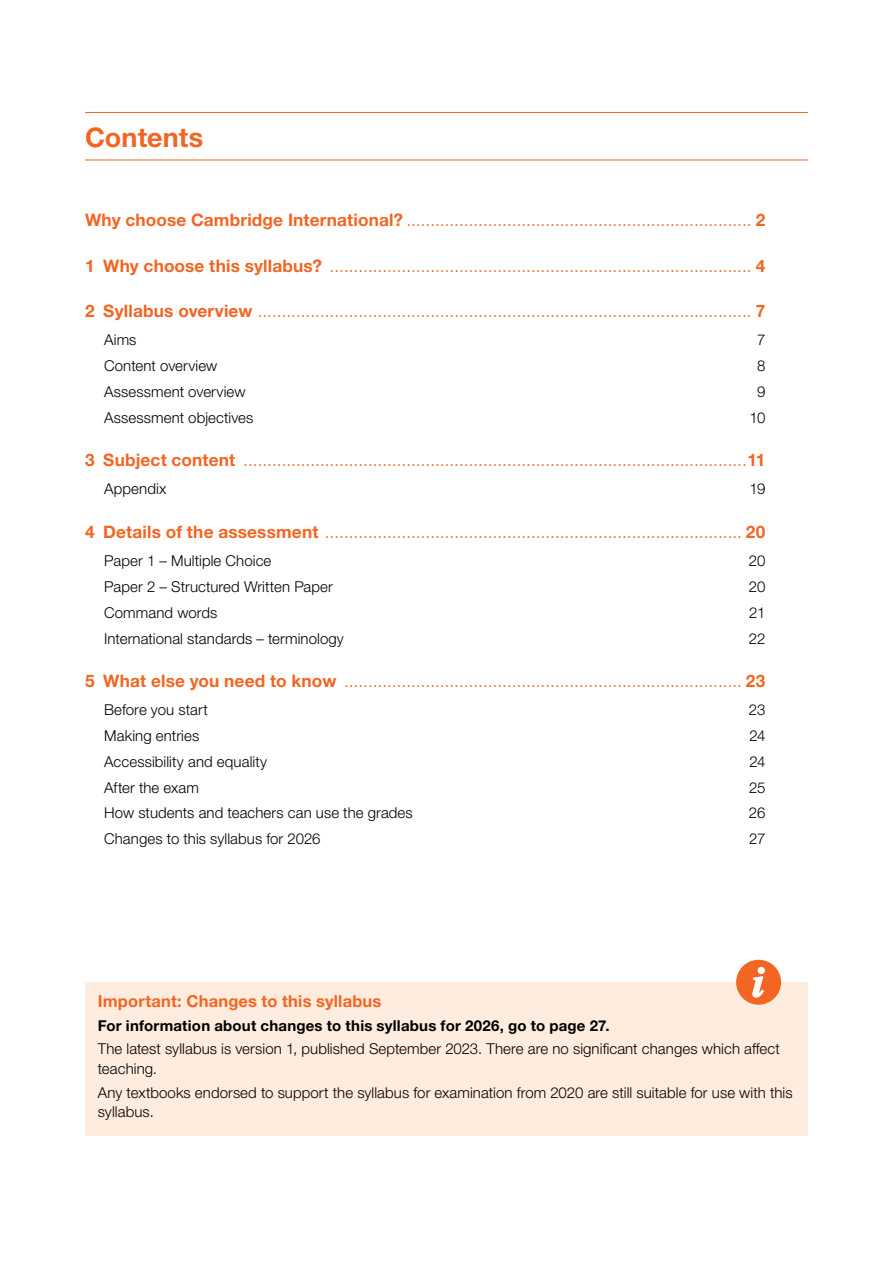
<style>
.page{position:relative;width:893px;height:1263px;background:#fff}
.page>*{position:absolute;margin:0;border:0;box-sizing:border-box;transform-origin:0 0}
.H1_Section_header{font:700 27px "Helvetica Neue LTW1 G";color:#f26522}
.t1{font:300 17.25px "Helvetica Neue LTW1 G";color:#f26522}
.Icon_box_heading{font:700 16.5px "Helvetica Neue LTW1 G";letter-spacing:.01em;color:#f26522}
.First_para_before_bu{font:300 15px/19.5px "Helvetica Neue LTW1 G";letter-spacing:.005em;color:#000}
.First_para_before_bu-2{font:700 15px "Helvetica Neue LTW1 G";letter-spacing:.015em;color:#000}
.s1{font-weight:700}
</style>
<div class="page">
<div style="left:85px;top:982px;width:723px;height:153px;background:#feecdf"></div>
<svg style="left:736px;top:960px;width:45px;height:45px"></svg>
<hr style="left:85px;top:112px;width:723px;height:1px;background:#f26522">
<hr style="left:85px;top:160px;width:723px;height:1px;background:#f26522">
<h1 class="H1_Section_header" style="left:85px;top:121px;width:120px">Contents</h1>
<p class="t1" style="left:85px;top:210px;width:682px"><span class="s1">Why choose Cambridge International?</span> ........................................................................ <span class="s1">2</span></p>
<p class="t1" style="left:85px;top:255px;width:682px"><span class="s1">1 Why choose this syllabus?</span> ........................................................................................ <span class="s1">4</span></p>
<p class="t1" style="left:85px;top:301px;width:682px"><span class="s1">2 Syllabus overview</span> ....................................................................................................... <span class="s1">7</span></p>
<p class="First_para_before_bu" style="left:104px;top:330px;width:34px">Aims</p>
<p class="First_para_before_bu" style="left:757px;top:330px;width:10px">7</p>
<p class="First_para_before_bu" style="left:104px;top:356px;width:115px">Content overview</p>
<p class="First_para_before_bu" style="left:757px;top:356px;width:10px">8</p>
<p class="First_para_before_bu" style="left:104px;top:382px;width:143px">Assessment overview</p>
<p class="First_para_before_bu" style="left:757px;top:382px;width:10px">9</p>
<p class="First_para_before_bu" style="left:104px;top:408px;width:151px">Assessment objectives</p>
<p class="First_para_before_bu" style="left:749px;top:408px;width:17px">10</p>
<p class="t1" style="left:85px;top:450px;width:682px"><span class="s1">3 Subject content</span> .........................................................................................................<span class="s1">11</span></p>
<p class="First_para_before_bu" style="left:104px;top:479px;width:64px">Appendix</p>
<p class="First_para_before_bu" style="left:750px;top:479px;width:17px">19</p>
<p class="t1" style="left:85px;top:521px;width:682px"><span class="s1">4 Details of the assessment</span> ....................................................................................... <span class="s1">20</span></p>
<p class="First_para_before_bu" style="left:104px;top:551px;width:169px">Paper 1 – Multiple Choice</p>
<p class="First_para_before_bu" style="left:749px;top:551px;width:18px">20</p>
<p class="First_para_before_bu" style="left:104px;top:577px;width:230px">Paper 2 – Structured Written Paper</p>
<p class="First_para_before_bu" style="left:749px;top:577px;width:18px">20</p>
<p class="First_para_before_bu" style="left:104px;top:602px;width:115px">Command words</p>
<p class="First_para_before_bu" style="left:749px;top:602px;width:18px">21</p>
<p class="First_para_before_bu" style="left:104px;top:628px;width:241px">International standards – terminology</p>
<p class="First_para_before_bu" style="left:749px;top:628px;width:18px">22</p>
<p class="t1" style="left:85px;top:670px;width:682px"><span class="s1">5 What else you need to know</span> ................................................................................... <span class="s1">23</span></p>
<p class="First_para_before_bu" style="left:104px;top:700px;width:105px">Before you start</p>
<p class="First_para_before_bu" style="left:749px;top:700px;width:18px">23</p>
<p class="First_para_before_bu" style="left:104px;top:726px;width:97px">Making entries</p>
<p class="First_para_before_bu" style="left:749px;top:726px;width:17px">24</p>
<p class="First_para_before_bu" style="left:104px;top:751px;width:164px">Accessibility and equality</p>
<p class="First_para_before_bu" style="left:749px;top:751px;width:17px">24</p>
<p class="First_para_before_bu" style="left:104px;top:777px;width:96px">After the exam</p>
<p class="First_para_before_bu" style="left:749px;top:777px;width:18px">25</p>
<p class="First_para_before_bu" style="left:104px;top:803px;width:310px">How students and teachers can use the grades</p>
<p class="First_para_before_bu" style="left:749px;top:803px;width:18px">26</p>
<p class="First_para_before_bu" style="left:104px;top:829px;width:218px">Changes to this syllabus for 2026</p>
<p class="First_para_before_bu" style="left:749px;top:829px;width:18px">27</p>
<p class="Icon_box_heading" style="left:98px;top:991px;width:285px">Important: Changes to this syllabus</p>
<p class="First_para_before_bu-2" style="left:98px;top:1016px;width:513px">For information about changes to this syllabus for 2026, go to page 27.</p>
<p class="First_para_before_bu" style="left:98px;top:1039px;width:683px">The latest syllabus is version 1, published September 2023. There are no significant changes which affect teaching.</p>
<p class="First_para_before_bu" style="left:98px;top:1082px;width:696px">Any textbooks endorsed to support the syllabus for examination from 2020 are still suitable for use with this syllabus.</p>
</div>
